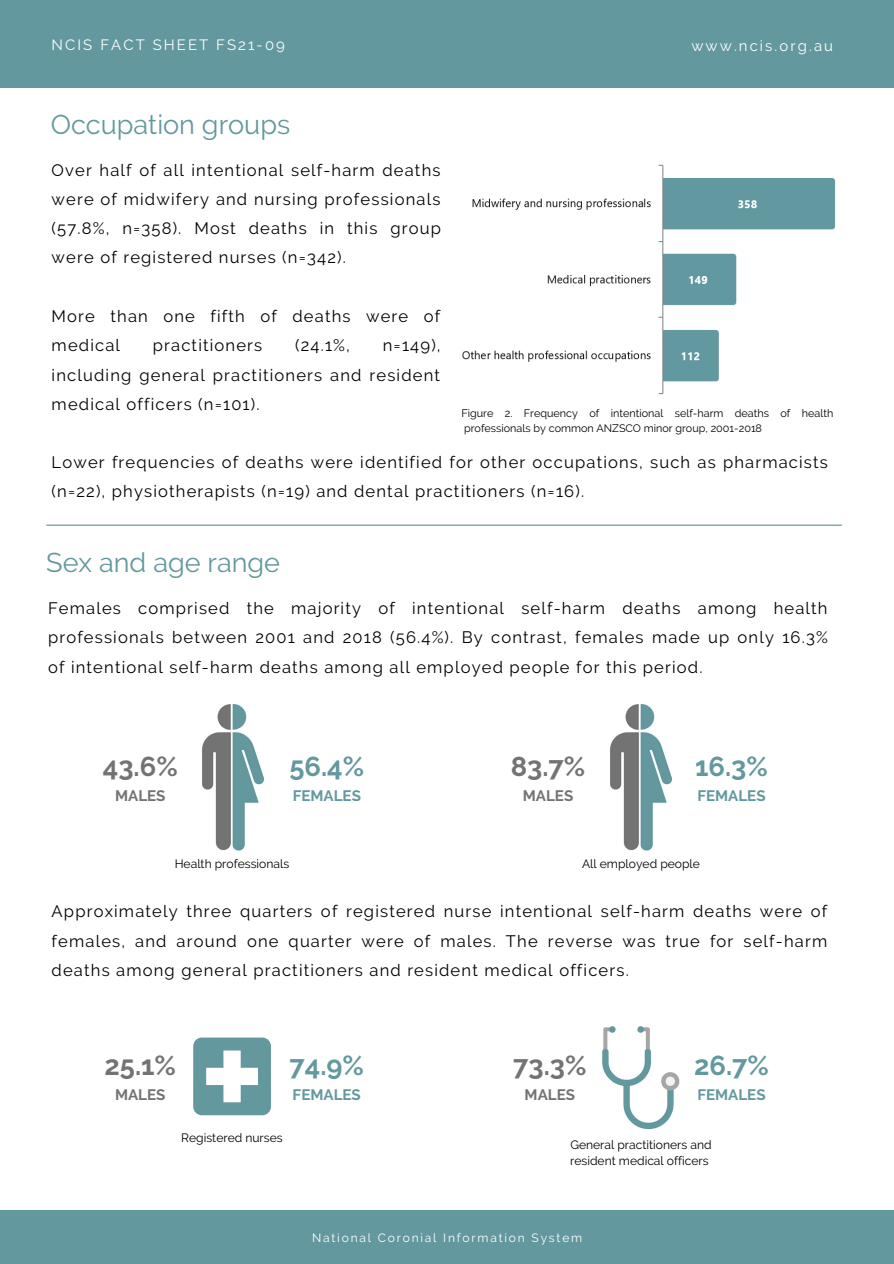
<style>
.page{position:relative;width:894px;height:1264px;background:#fff}
.page>*{position:absolute;margin:0;border:0;box-sizing:border-box;transform-origin:0 0}
.t1{font:700 27.3px "Raleway";color:#62989e}
.t2{font:700 27.3px "Raleway";color:#737373}
.t3{font:27px "Raleway";color:#62989e}
.t4{font:16.5px/29.2px "Raleway";letter-spacing:.07em;color:#000;text-align:justify}
.t5{font:700 15.15px "Raleway";color:#62989e}
.t6{font:700 15.15px "Raleway";color:#737373}
.t7{font:14.85px "Raleway";letter-spacing:.14em;color:#fff}
.t8{font:12.15px "Raleway";color:#000}
.t9{font:12px "Raleway";letter-spacing:.15em;color:#fff}
.t10{font:10.8px/14.4px "Raleway";color:#000}
</style>
<div class="page">
<div style="left:0;top:0;width:893px;height:87px;background:#62989e"></div>
<div style="left:0;top:1210px;width:893px;height:53px;background:#62989e"></div>
<img style="left:462px;top:164px;width:374px;height:231px">
<img style="left:610px;top:704px;width:62px;height:147px">
<img style="left:202px;top:704px;width:62px;height:147px">
<svg style="left:46px;top:524px;width:795px;height:2px;background:#a0c0c4"></svg>
<svg style="left:193px;top:1037px;width:78px;height:78px"></svg>
<img style="left:602px;top:1026px;width:78px;height:104px">
<p class="t7" style="left:52px;top:36px;width:235px">NCIS FACT SHEET FS21-09</p>
<p class="t7" style="left:691px;top:37px;width:143px">www.ncis.org.au</p>
<p class="t3" style="left:51px;top:108px;width:241px">Occupation groups</p>
<p class="t4" style="left:52px;top:155px;width:390px">Over half of all intentional self-harm deaths were of midwifery and nursing professionals (57.8%, n=358). Most deaths in this group were of registered nurses (n=342).</p>
<p class="t4" style="left:52px;top:301px;width:390px">More than one fifth of deaths were of medical</p>
<p class="t4" style="left:52px;top:331px;width:390px;text-indent:331px">n=149), including general practitioners and resident medical officers (n=101).</p>
<p class="t4" style="left:153px;top:331px;width:111px">practitioners</p>
<p class="t4" style="left:295px;top:331px;width:56px">(24.1%,</p>
<p class="t10" style="left:461px;top:406px;width:373px">Figure 2. Frequency of intentional self-harm deaths of health professionals by common ANZSCO minor group, 2001-2018</p>
<p class="t4" style="left:52px;top:447px;width:777px">Lower frequencies of deaths were identified for other occupations, such as pharmacists (n=22), physiotherapists (n=19) and dental practitioners (n=16).</p>
<p class="t3" style="left:46px;top:546px;width:235px">Sex and age range</p>
<p class="t4" style="left:48px;top:593px;width:781px">Females comprised the majority of intentional self-harm deaths among health professionals between 2001 and 2018 (56.4%). By contrast, females made up only 16.3% of intentional self-harm deaths among all employed people for this period.</p>
<p class="t2" style="left:103px;top:750px;width:76px">43.6%</p>
<p class="t6" style="left:115px;top:787px;width:52px">MALES</p>
<p class="t1" style="left:289px;top:750px;width:76px">56.4%</p>
<p class="t5" style="left:292px;top:787px;width:70px">FEMALES</p>
<p class="t8" style="left:175px;top:856px;width:116px">Health professionals</p>
<p class="t2" style="left:510px;top:750px;width:76px">83.7%</p>
<p class="t6" style="left:522px;top:787px;width:52px">MALES</p>
<p class="t1" style="left:695px;top:750px;width:74px">16.3%</p>
<p class="t5" style="left:697px;top:787px;width:70px">FEMALES</p>
<p class="t8" style="left:582px;top:856px;width:119px">All employed people</p>
<p class="t4" style="left:52px;top:896px;width:776px">Approximately three quarters of registered nurse intentional self-harm deaths were of females, and around one quarter were of males. The reverse was true for self-harm deaths among general practitioners and resident medical officers.</p>
<p class="t2" style="left:104px;top:1049px;width:73px">25.1%</p>
<p class="t6" style="left:115px;top:1085px;width:52px">MALES</p>
<p class="t1" style="left:289px;top:1049px;width:76px">74.9%</p>
<p class="t5" style="left:292px;top:1085px;width:70px">FEMALES</p>
<p class="t8" style="left:181px;top:1130px;width:103px">Registered nurses</p>
<p class="t2" style="left:513px;top:1049px;width:75px">73.3%</p>
<p class="t6" style="left:524px;top:1085px;width:52px">MALES</p>
<p class="t8" style="left:570px;top:1137px;width:143px">General practitioners and</p>
<p class="t8" style="left:570px;top:1153px;width:140px">resident medical officers</p>
<p class="t1" style="left:694px;top:1049px;width:76px">26.7%</p>
<p class="t5" style="left:697px;top:1085px;width:70px">FEMALES</p>
<p class="t9" style="left:312px;top:1230px;width:272px">National Coronial Information System</p>
</div>
